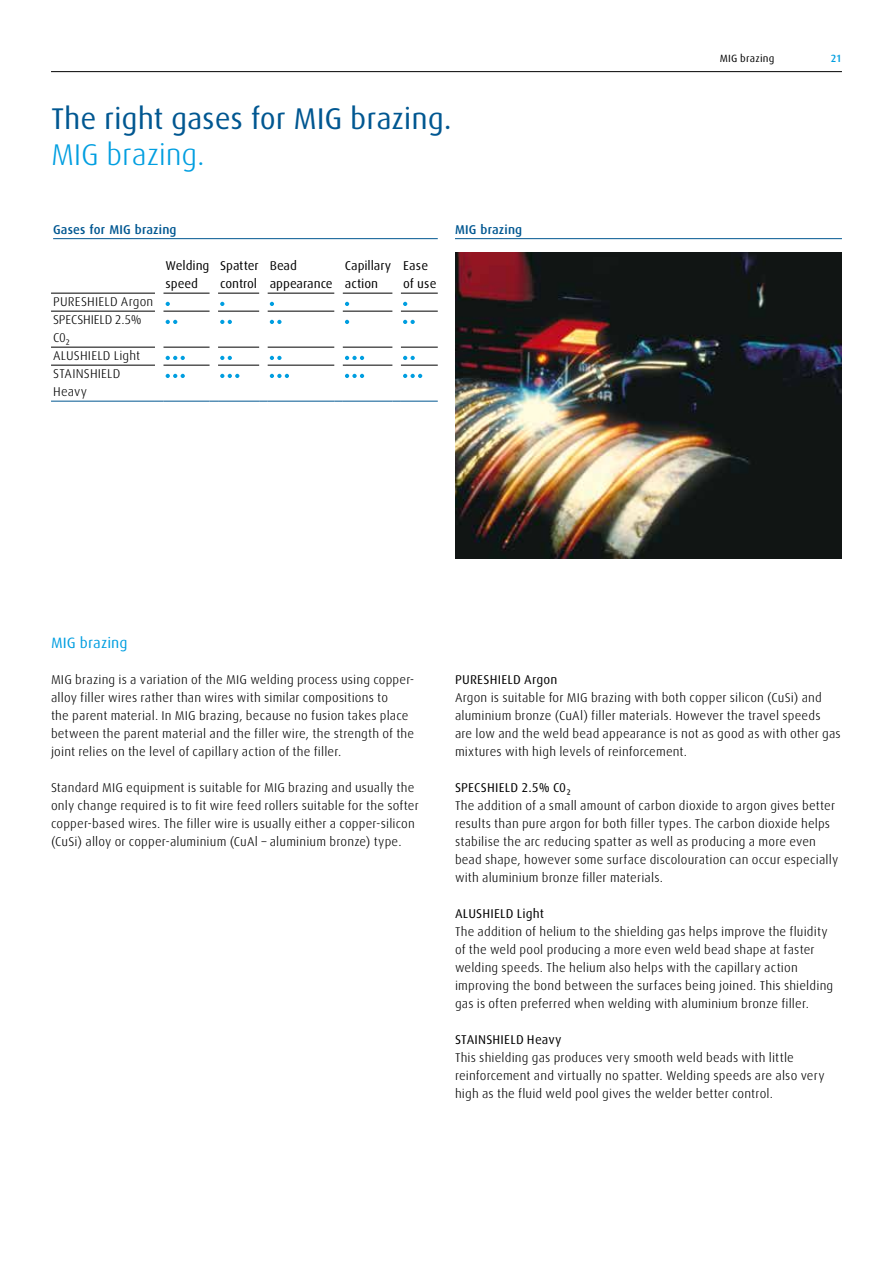
<style>
.page{position:relative;width:893px;height:1263px;background:#fff}
.page>*{position:absolute;margin:0;border:0;box-sizing:border-box;transform-origin:0 0}
.t1{font:30px "Linde Dax Global";letter-spacing:-.005em;color:#005791}
.t2{font:300 30px "Linde Dax Global";letter-spacing:-.01em;color:#009ee0}
.t3{font:15px "Linde Dax Global";letter-spacing:.005em;color:#009ee0}
.t4{font:300 12.75px/18px "Linde Dax Global";letter-spacing:.01em;color:#000}
.t5{font:12.75px/18px "Linde Dax Global";color:#000}
.t6{font:500 12.75px "Linde Dax Global";letter-spacing:.015em;color:#005791}
.t7{font:10.5px "Linde Dax Global";letter-spacing:.02em;color:#000}
.t8{font:500 10.5px "Linde Dax Global";color:#009ee0}
</style>
<div class="page">
<img style="left:455px;top:252px;width:387px;height:306px">
<hr style="left:51px;top:71px;width:791px;height:1px;background:#000">
<hr style="left:51px;top:293px;width:104px;height:1px;background:#000">
<hr style="left:163px;top:293px;width:47px;height:1px;background:#000">
<hr style="left:218px;top:293px;width:41px;height:1px;background:#000">
<hr style="left:268px;top:293px;width:66px;height:1px;background:#000">
<hr style="left:343px;top:293px;width:49px;height:1px;background:#000">
<hr style="left:401px;top:293px;width:37px;height:1px;background:#000">
<hr style="left:51px;top:311px;width:104px;height:1px;background:#000">
<hr style="left:163px;top:311px;width:47px;height:1px;background:#000">
<hr style="left:218px;top:311px;width:41px;height:1px;background:#000">
<hr style="left:268px;top:311px;width:66px;height:1px;background:#000">
<hr style="left:343px;top:311px;width:49px;height:1px;background:#000">
<hr style="left:401px;top:311px;width:37px;height:1px;background:#000">
<hr style="left:51px;top:347px;width:104px;height:1px;background:#000">
<hr style="left:163px;top:347px;width:47px;height:1px;background:#000">
<hr style="left:218px;top:347px;width:41px;height:1px;background:#000">
<hr style="left:268px;top:347px;width:66px;height:1px;background:#000">
<hr style="left:343px;top:347px;width:49px;height:1px;background:#000">
<hr style="left:401px;top:347px;width:37px;height:1px;background:#000">
<hr style="left:51px;top:365px;width:104px;height:1px;background:#000">
<hr style="left:163px;top:365px;width:47px;height:1px;background:#000">
<hr style="left:218px;top:365px;width:41px;height:1px;background:#000">
<hr style="left:268px;top:365px;width:66px;height:1px;background:#000">
<hr style="left:343px;top:365px;width:49px;height:1px;background:#000">
<hr style="left:401px;top:365px;width:37px;height:1px;background:#000">
<hr style="left:51px;top:401px;width:104px;height:1px;background:#005791">
<hr style="left:163px;top:401px;width:47px;height:1px;background:#005791">
<hr style="left:218px;top:401px;width:41px;height:1px;background:#005791">
<hr style="left:268px;top:401px;width:66px;height:1px;background:#005791">
<hr style="left:343px;top:401px;width:49px;height:1px;background:#005791">
<hr style="left:401px;top:401px;width:37px;height:1px;background:#005791">
<hr style="left:53px;top:238px;width:385px;height:1px;background:#005791">
<svg style="left:166px;top:302px;width:4px;height:4px"></svg>
<svg style="left:220px;top:302px;width:4px;height:4px"></svg>
<svg style="left:270px;top:302px;width:4px;height:4px"></svg>
<svg style="left:345px;top:302px;width:4px;height:4px"></svg>
<svg style="left:403px;top:302px;width:4px;height:4px"></svg>
<svg style="left:166px;top:320px;width:11px;height:4px"></svg>
<svg style="left:220px;top:320px;width:12px;height:4px"></svg>
<svg style="left:270px;top:320px;width:12px;height:4px"></svg>
<svg style="left:345px;top:320px;width:4px;height:4px"></svg>
<svg style="left:403px;top:320px;width:12px;height:4px"></svg>
<svg style="left:166px;top:356px;width:19px;height:4px"></svg>
<svg style="left:220px;top:356px;width:12px;height:4px"></svg>
<svg style="left:270px;top:356px;width:12px;height:4px"></svg>
<svg style="left:345px;top:356px;width:19px;height:4px"></svg>
<svg style="left:403px;top:356px;width:12px;height:4px"></svg>
<svg style="left:166px;top:374px;width:19px;height:4px"></svg>
<svg style="left:220px;top:374px;width:19px;height:4px"></svg>
<svg style="left:270px;top:374px;width:19px;height:4px"></svg>
<svg style="left:345px;top:374px;width:19px;height:4px"></svg>
<svg style="left:403px;top:374px;width:19px;height:4px"></svg>
<hr style="left:455px;top:238px;width:387px;height:1px;background:#005791">
<h1 class="t1" style="left:51px;top:101px;width:402px">The right gases for MIG brazing.</h1>
<h1 class="t2" style="left:51px;top:137px;width:155px">MIG brazing.</h1>
<p class="t6" style="left:53px;top:222px;width:125px">Gases for MIG brazing</p>
<p class="t5" style="left:166px;top:257px;width:45px">Welding speed</p>
<p class="t5" style="left:220px;top:257px;width:40px">Spatter control</p>
<p class="t5" style="left:270px;top:257px;width:64px">Bead appearance</p>
<p class="t5" style="left:345px;top:257px;width:48px">Capillary action</p>
<p class="t5" style="left:403px;top:257px;width:35px">Ease of use</p>
<p class="t4" style="left:53px;top:293px;width:102px">PURESHIELD Argon<br>SPECSHIELD 2.5%<br>C0₂<br>ALUSHIELD Light<br>STAINSHIELD<br>Heavy</p>
<p class="t6" style="left:455px;top:222px;width:69px">MIG brazing</p>
<p class="t7" style="left:720px;top:52px;width:56px">MIG brazing</p>
<p class="t8" style="left:831px;top:52px;width:13px">21</p>
<p class="t3" style="left:51px;top:634px;width:78px">MIG brazing</p>
<p class="t4" style="left:51px;top:671px;width:365px">MIG brazing is a variation of the MIG welding process using copper&shy;alloy filler wires rather than wires with similar compositions to<br>the parent material. In MIG brazing, because no fusion takes place between the parent material and the filler wire, the strength of the joint relies on the level of capillary action of the filler.</p>
<p class="t4" style="left:51px;top:779px;width:369px">Standard MIG equipment is suitable for MIG brazing and usually the only change required is to fit wire feed rollers suitable for the softer copper-based wires. The filler wire is usually either a copper-silicon (CuSi) alloy or copper-aluminium (CuAl – aluminium bronze) type.</p>
<p class="t5" style="left:455px;top:671px;width:104px">PURESHIELD Argon</p>
<p class="t4" style="left:455px;top:689px;width:387px">Argon is suitable for MIG brazing with both copper silicon (CuSi) and aluminium bronze (CuAl) filler materials. However the travel speeds are low and the weld bead appearance is not as good as with other gas mixtures with high levels of reinforcement.</p>
<p class="t5" style="left:455px;top:779px;width:117px">SPECSHIELD 2.5% C0₂</p>
<p class="t4" style="left:455px;top:797px;width:385px">The addition of a small amount of carbon dioxide to argon gives better results than pure argon for both filler types. The carbon dioxide helps stabilise the arc reducing spatter as well as producing a more even bead shape, however some surface discolouration can occur especially with aluminium bronze filler materials.</p>
<p class="t5" style="left:455px;top:905px;width:91px">ALUSHIELD Light</p>
<p class="t4" style="left:455px;top:923px;width:380px">The addition of helium to the shielding gas helps improve the fluidity of the weld pool producing a more even weld bead shape at faster welding speeds. The helium also helps with the capillary action improving the bond between the surfaces being joined. This shielding gas is often preferred when welding with aluminium bronze filler.</p>
<p class="t5" style="left:455px;top:1031px;width:108px">STAINSHIELD Heavy</p>
<p class="t4" style="left:455px;top:1049px;width:371px">This shielding gas produces very smooth weld beads with little reinforcement and virtually no spatter. Welding speeds are also very high as the fluid weld pool gives the welder better control.</p>
</div>
